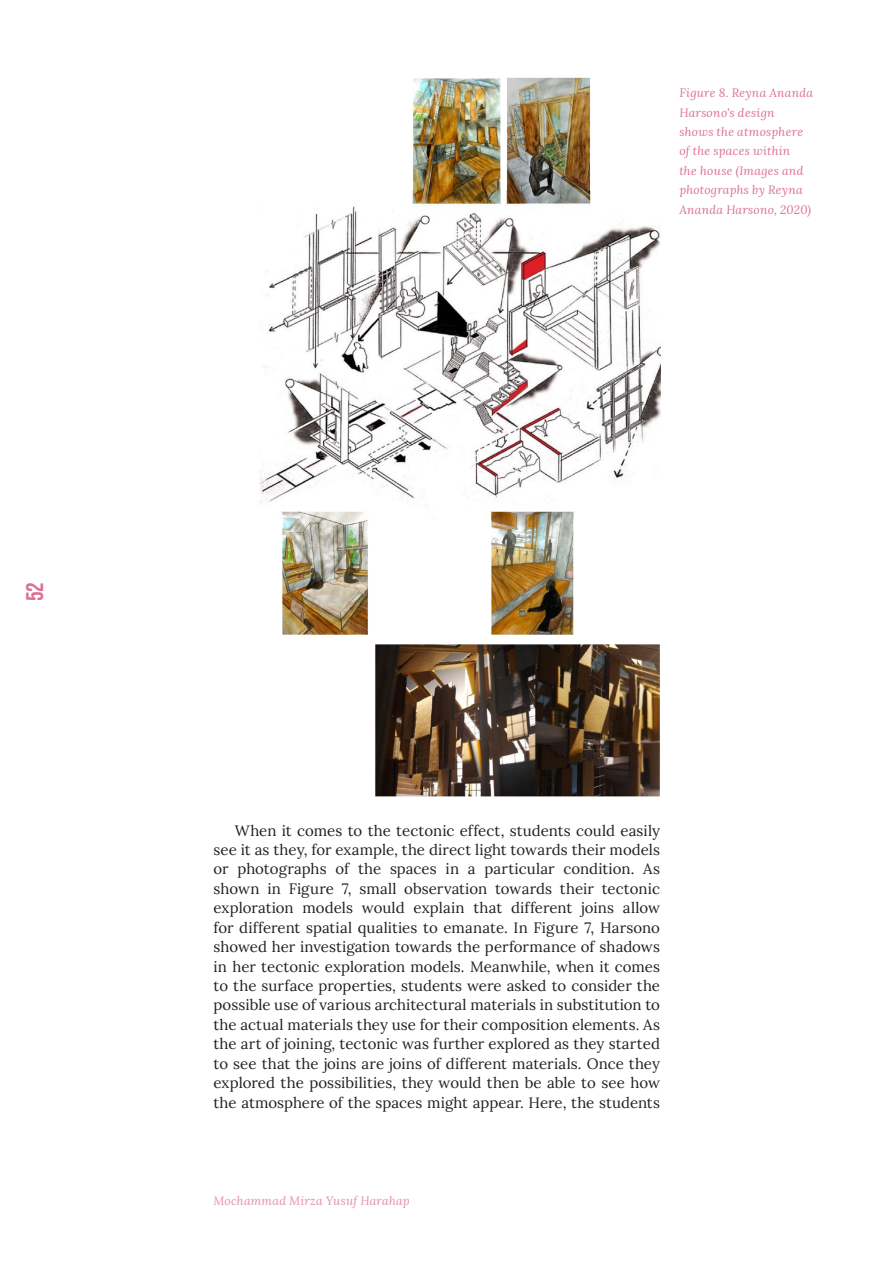
<style>
.page{position:relative;width:893px;height:1263px;background:#fff}
.page>*{position:absolute;margin:0;border:0;box-sizing:border-box;transform-origin:0 0}
.t1{font:24px "Bebas Neue";color:#db7093}
.t2{font:15px/19.5px "Lora";color:#231f20;text-align:justify}
.t3{font:italic 12px/19.5px "Lora";letter-spacing:.02em;color:#db7093}
.t4{font:italic 12px "Lora";letter-spacing:.015em;color:#e28da9}
</style>
<div class="page">
<img style="left:259px;top:78px;width:401px;height:719px">
<h1 class="t1" style="left:21px;top:601px;width:21px;rotate:-90deg">52</h1>
<p class="t3" style="left:679px;top:83px;width:135px">Figure 8. Reyna Ananda<br>Harsono's design<br>shows the atmosphere of the spaces within<br>the house (Images and photographs by Reyna<br>Ananda Harsono, 2020)</p>
<p class="t2" style="left:214px;top:819px;width:448px;text-indent:21px">When it comes to the tectonic effect, students could easily see it as they, for example, the direct light towards their models or photographs of the spaces in a particular condition. As shown in Figure 7, small observation towards their tectonic exploration models would explain that different joins allow for different spatial qualities to emanate. In Figure 7, Harsono showed her investigation towards the performance of shadows in her tectonic exploration models. Meanwhile, when it comes to the surface properties, students were asked to consider the possible use of various architectural materials in substitution to the actual materials they use for their composition elements. As the art of joining, tectonic was further explored as they started to see that the joins are joins of different materials. Once they explored the possibilities, they would then be able to see how the atmosphere of the spaces might appear. Here, the students</p>
<p class="t4" style="left:214px;top:1192px;width:198px">Mochammad Mirza Yusuf Harahap</p>
</div>
